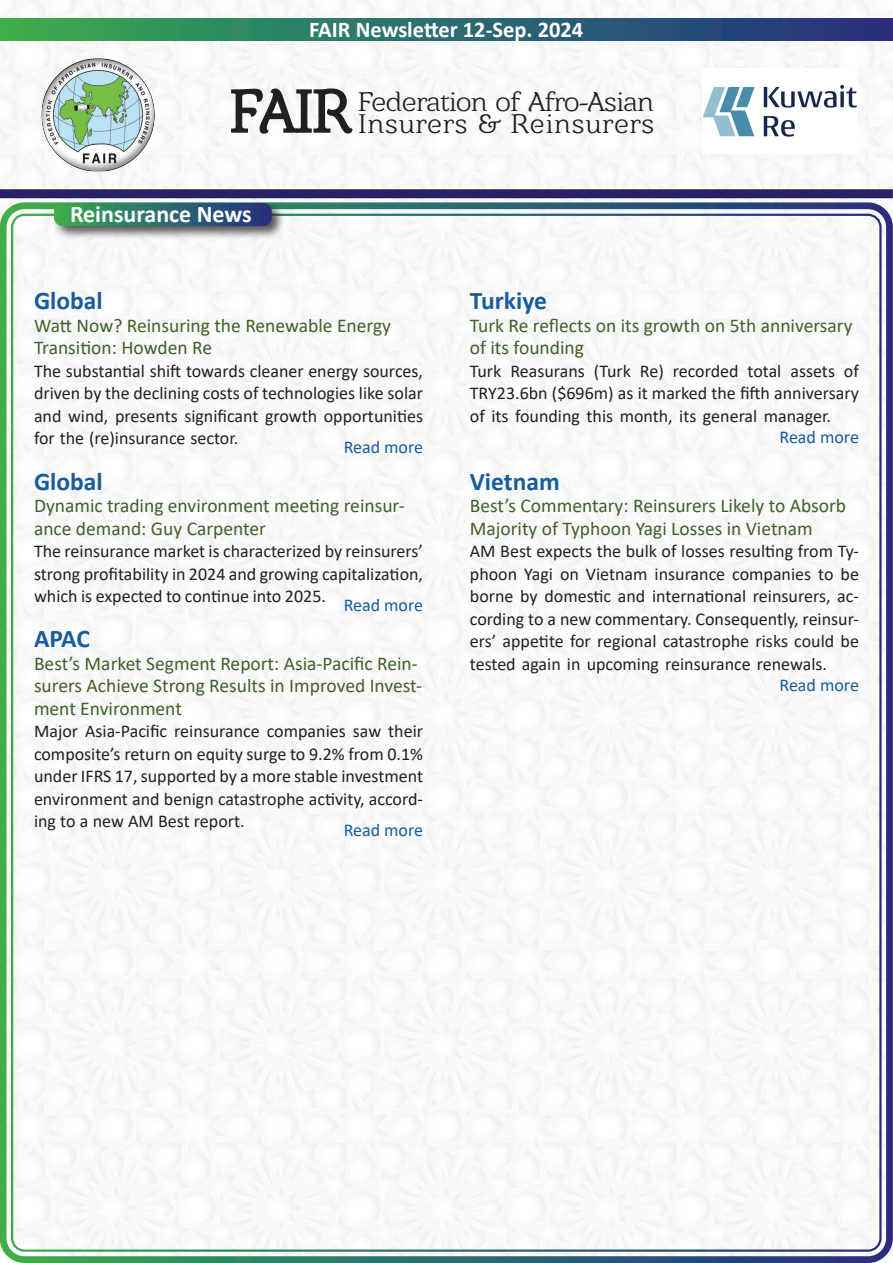
<style>
.page{position:relative;width:893px;height:1263px;background:#fff}
.page>*{position:absolute;margin:0;border:0;box-sizing:border-box;transform-origin:0 0}
.t1{font:27.6px/21.6px "Barkentina";letter-spacing:-.005em;color:#231f20;text-align:right}
.t2{font:700 25.5px "Calibri";color:#175d9e}
.t3{font:700 24px "Calibri";color:#fff}
.t4{font:700 22.5px "Calibri";color:#fff}
.t5{font:19.5px/22.5px "Calibri";color:#425f2c}
.t6{font:18px/22.5px "Calibri";color:#231f20;text-align:justify}
.t7{font:18px "Calibri";color:#175d9e}
.s1{font-size:60.45px}
</style>
<div class="page">
<img style="left:0;top:0;width:893px;height:1263px">
<div style="left:0;top:202px;width:893px;height:1061px;border:7px solid #fff;border-radius:21px"></div>
<div style="left:0;top:189px;width:893px;height:9px;background:#272162"></div>
<div style="left:0;top:19px;width:893px;height:22px;background:linear-gradient(to right,#36ac52,#242e83)"></div>
<div style="left:40px;top:50px;width:117px;height:131px;background:#231f20;opacity:.5"></div>
<img style="left:702px;top:68px;width:156px;height:85px">
<div style="left:52px;top:201px;width:234px;height:40px;background:#231f20;opacity:.75"></div>
<svg style="left:54px;top:203px;width:218px;height:23px;background:#2d6d6b"></svg>
<p class="t4" style="left:309px;top:14px;width:276px">FAIR Newsletter 12-Sep. 2024</p>
<h1 class="t1" style="left:231px;top:90px;width:425px"><span class="s1">FAIR</span> Federation of Afro-Asian<br>Insurers &amp; Reinsurers</h1>
<p class="t3" style="left:70px;top:197px;width:183px">Reinsurance News</p>
<p class="t2" style="left:34px;top:283px;width:70px">Global</p>
<p class="t5" style="left:34px;top:314px;width:359px">Watt Now? Reinsuring the Renewable Energy<br>Transition: Howden Re</p>
<p class="t6" style="left:34px;top:359px;width:391px">The substantial shift towards cleaner energy sources, driven by the declining costs of technologies like solar and wind, presents significant growth opportunities</p>
<p class="t7" style="left:344px;top:435px;width:81px">Read more</p>
<p class="t6" style="left:34px;top:427px;width:206px">for the (re)insurance sector.</p>
<p class="t2" style="left:34px;top:463px;width:70px">Global</p>
<p class="t5" style="left:34px;top:516px;width:234px">ance demand: Guy Carpenter</p>
<p class="t5" style="left:34px;top:494px;width:372px">Dynamic trading environment meeting reinsur-</p>
<p class="t6" style="left:34px;top:539px;width:391px">The reinsurance market is characterized by reinsurers‘ strong profitability in 2024 and growing capitalization,</p>
<p class="t7" style="left:344px;top:592px;width:81px">Read more</p>
<p class="t6" style="left:34px;top:584px;width:293px">which is expected to continue into 2025.</p>
<p class="t2" style="left:34px;top:621px;width:57px">APAC</p>
<p class="t5" style="left:34px;top:651px;width:385px">Best s’ Market Segment Report: Asia-Pacific Rein-</p>
<p class="t5" style="left:34px;top:674px;width:390px">surers Achieve Strong Results in Improved Invest-</p>
<p class="t5" style="left:34px;top:696px;width:149px">ment Environment</p>
<p class="t6" style="left:34px;top:719px;width:391px">Major Asia-Pacific reinsurance companies saw their composite s’ return on equity surge to 9.2% from 0.1% under IFRS 17, supported by a more stable investment</p>
<p class="t7" style="left:344px;top:818px;width:81px">Read more</p>
<p class="t6" style="left:34px;top:787px;width:391px">environment and benign catastrophe activity, accord-</p>
<p class="t6" style="left:34px;top:809px;width:212px">ing to a new AM Best report.</p>
<p class="t2" style="left:470px;top:283px;width:79px">Turkiye</p>
<p class="t5" style="left:470px;top:314px;width:384px">Turk Re reflects on its growth on 5th anniversary of its founding</p>
<p class="t6" style="left:844px;top:359px;width:16px">of</p>
<p class="t6" style="left:594px;top:359px;width:39px">(Turk</p>
<p class="t6" style="left:640px;top:359px;width:25px">Re)</p>
<p class="t6" style="left:470px;top:359px;width:391px;text-align:left">Turk<br>TRY23.6bn ($696m) as it marked the fifth anniversary of its founding this month, its general manager.</p>
<p class="t7" style="left:779px;top:424px;width:81px">Read more</p>
<p class="t2" style="left:470px;top:463px;width:91px">Vietnam</p>
<p class="t5" style="left:470px;top:494px;width:378px">Best s’ Commentary: Reinsurers Likely to Absorb<br>Majority of Typhoon Yagi Losses in Vietnam</p>
<p class="t6" style="left:470px;top:562px;width:391px">phoon Yagi on Vietnam insurance companies to be</p>
<p class="t6" style="left:747px;top:359px;width:35px">total</p>
<p class="t6" style="left:673px;top:359px;width:67px">recorded</p>
<p class="t6" style="left:510px;top:359px;width:76px">Reasurans</p>
<p class="t6" style="left:790px;top:359px;width:46px">assets</p>
<p class="t6" style="left:470px;top:539px;width:391px">AM Best expects the bulk of losses resulting from Ty-</p>
<p class="t6" style="left:470px;top:584px;width:391px">borne by domestic and international reinsurers, ac-</p>
<p class="t6" style="left:470px;top:607px;width:391px">cording to a new commentary. Consequently, reinsur-</p>
<p class="t6" style="left:470px;top:629px;width:391px">ers’ appetite for regional catastrophe risks could be</p>
<p class="t6" style="left:470px;top:652px;width:359px">tested again in upcoming reinsurance renewals.</p>
<p class="t7" style="left:779px;top:672px;width:81px">Read more</p>
</div>
